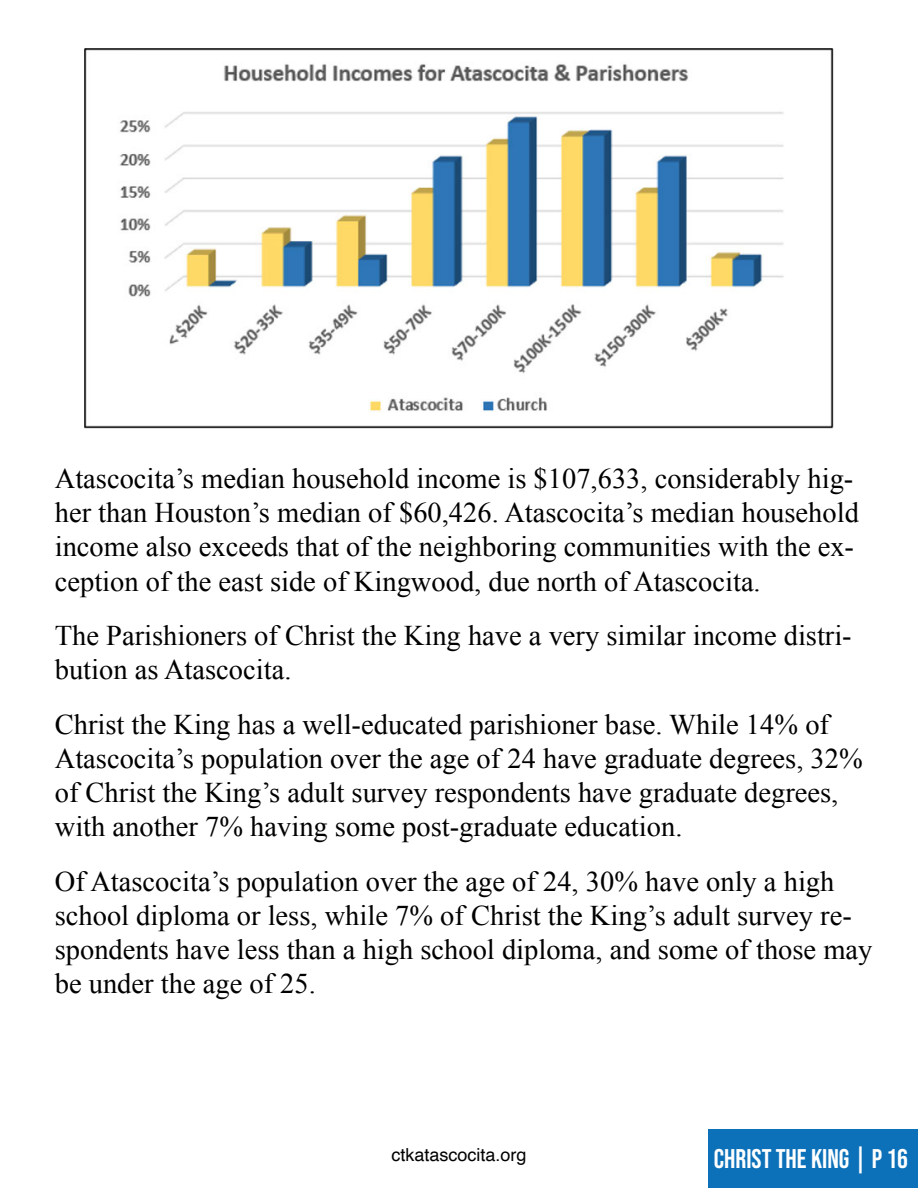
<style>
.page{position:relative;width:918px;height:1188px;background:#fff}
.page>*{position:absolute;margin:0;border:0;box-sizing:border-box;transform-origin:0 0}
.t1{font:28.5px/34.2px "Times New Roman";color:#000}
.t2{font:27px "Bebas Neue";color:#fff}
.t3{font:18px "Helvetica";color:#000}
</style>
<div class="page">
<div style="left:708px;top:1129px;width:210px;height:59px;background:#0c71b9"></div>
<img style="left:84px;top:49px;width:750px;height:379px">
<p class="t1" style="left:55px;top:461px;width:806px">Atascocita’s median household income is $107,633, considerably hig&shy;her than Houston’s median of $60,426. Atascocita’s median household income also exceeds that of the neighboring communities with the ex&shy;ception of the east side of Kingwood, due north of Atascocita.</p>
<p class="t1" style="left:55px;top:618px;width:799px">The Parishioners of Christ the King have a very similar income distri&shy;bution as Atascocita.</p>
<p class="t1" style="left:55px;top:707px;width:810px">Christ the King has a well-educated parishioner base. While 14% of Atascocita’s population over the age of 24 have graduate degrees, 32% of Christ the King’s adult survey respondents have graduate degrees, with another 7% having some post-graduate education.</p>
<p class="t1" style="left:55px;top:864px;width:819px">Of Atascocita’s population over the age of 24, 30% have only a high school diploma or less, while 7% of Christ the King’s adult survey re&shy;spondents have less than a high school diploma, and some of those may be under the age of 25.</p>
<p class="t3" style="left:391px;top:1141px;width:137px">ctkatascocita.org</p>
<p class="t2" style="left:714px;top:1143px;width:196px">CHRIST THE KING | P 16</p>
</div>
